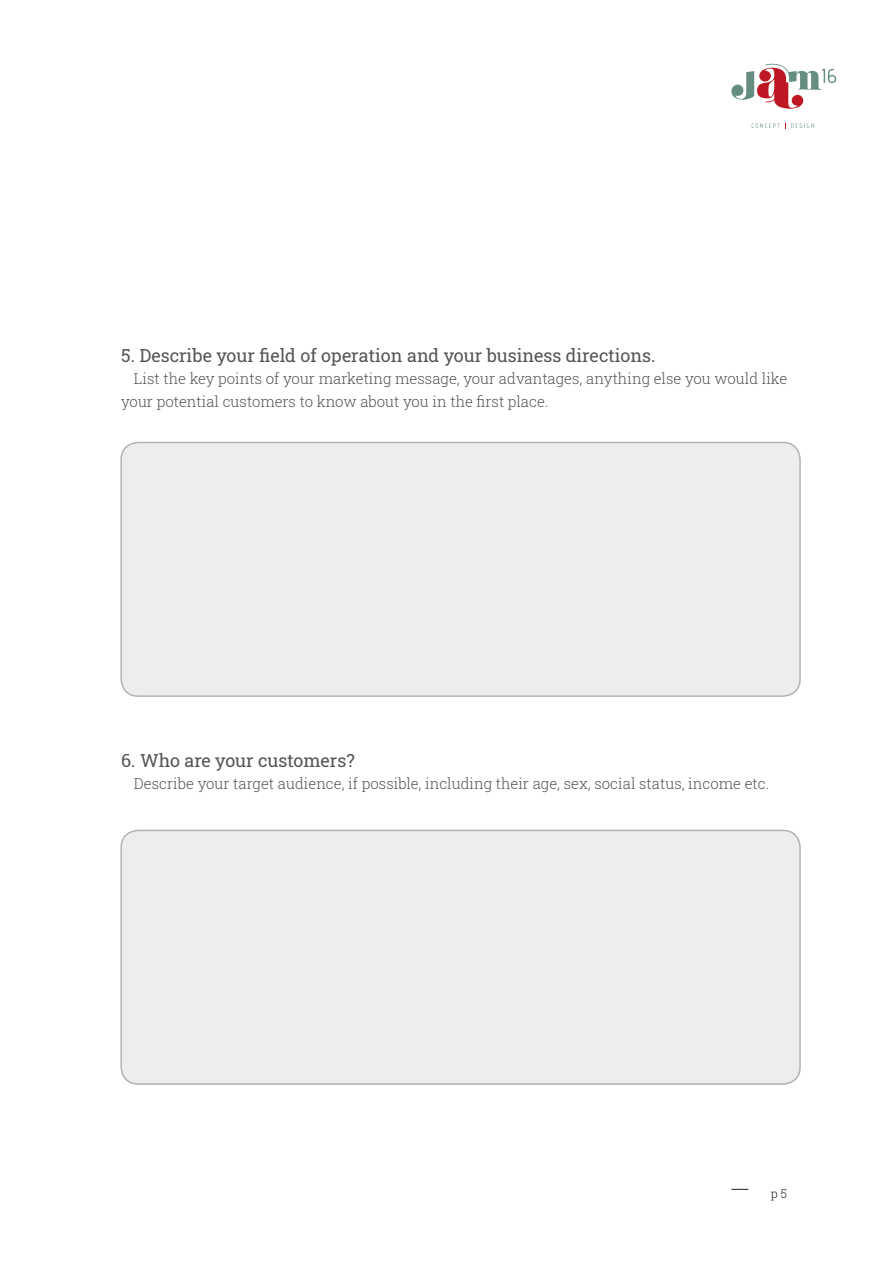
<style>
.page{position:relative;width:893px;height:1263px;background:#fff}
.page>*{position:absolute;margin:0;border:0;box-sizing:border-box;transform-origin:0 0}
.t1{font:18px "Roboto Slab";color:#555}
.t2{font:300 15px/22.5px "Roboto Slab";color:#555}
.t3{font:300 12px "Roboto Slab";color:#1d1d1b}
</style>
<div class="page">
<svg style="left:752px;top:123px;width:62px;height:5px"></svg>
<svg style="left:731px;top:64px;width:105px;height:45px"></svg>
<svg style="left:731px;top:1189px;width:17px;height:1px"></svg>
<div style="left:121px;top:442px;width:679px;height:254px;background:#ededed;border-radius:17px"></div>
<div style="left:120px;top:442px;width:681px;height:255px;border:2px solid #b2b2b2;border-radius:17px"></div>
<div style="left:121px;top:830px;width:679px;height:254px;background:#ededed;border-radius:17px"></div>
<div style="left:120px;top:830px;width:681px;height:255px;border:2px solid #b2b2b2;border-radius:17px"></div>
<p class="t1" style="left:121px;top:343px;width:536px">5. Describe your field of operation and your business directions.</p>
<p class="t2" style="left:121px;top:367px;width:668px;text-indent:13px">List the key points of your marketing message, your advantages, anything else you would like your potential customers to know about you in the first place.</p>
<p class="t1" style="left:121px;top:748px;width:235px">6. Who are your customers?</p>
<p class="t2" style="left:134px;top:772px;width:637px">Describe your target audience, if possible, including their age, sex, social status, income etc.</p>
<p class="t3" style="left:771px;top:1185px;width:18px">p 5</p>
</div>
